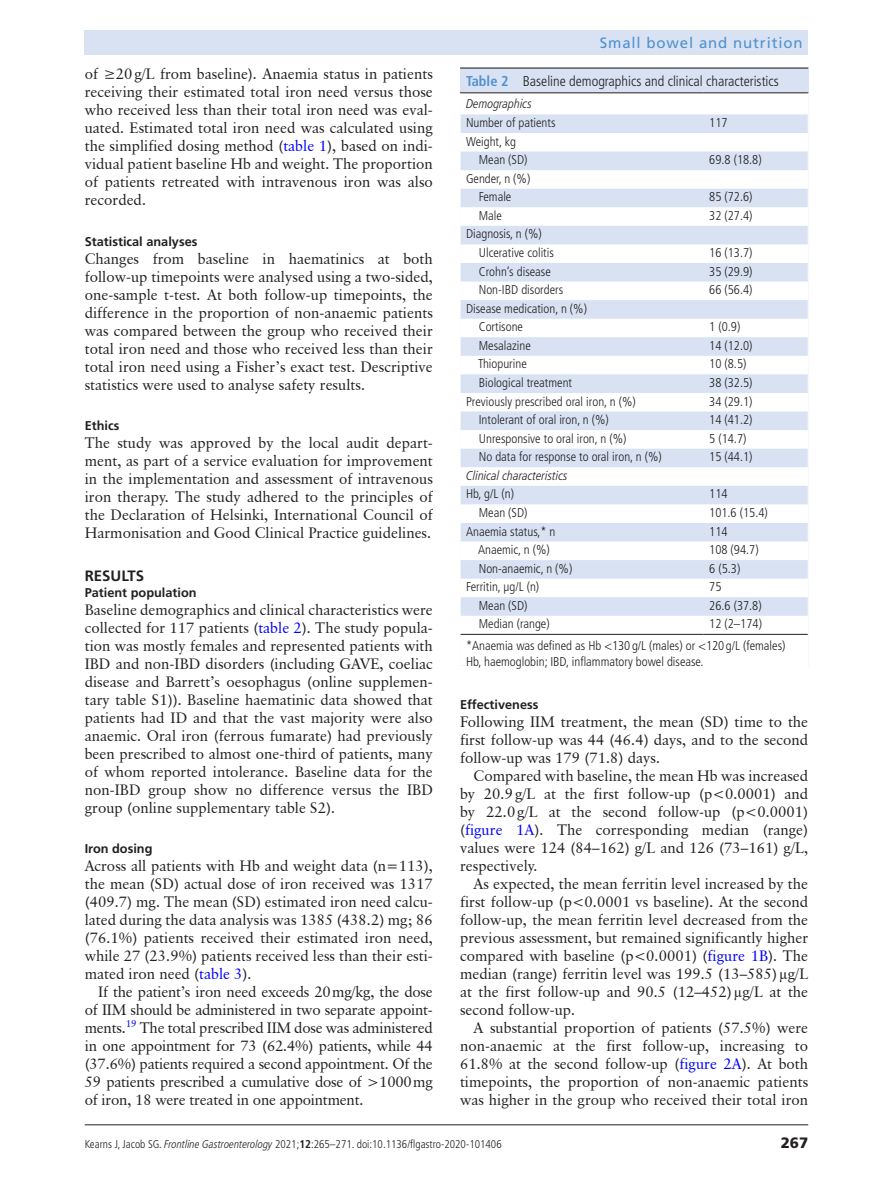
<style>
.page{position:relative;width:893px;height:1191px;background:#fff}
.page>*{position:absolute;margin:0;border:0;box-sizing:border-box;transform-origin:0 0}
.t1{font:15px/18px "Classical Garamond BT";color:#231f20;text-align:justify}
.t2{font:15px "Frutiger LT Std";letter-spacing:.055em;color:#5091cd}
.t3{font:700 15px "Frutiger LT Std";color:#231f20}
.t4{font:900 15px "Frutiger LT Std";color:#231f20}
.t5{font:300 condensed 14.25px "Frutiger LT Pro";color:#231f20}
.t6{font:300 condensed 12.75px/18.6px "Frutiger LT Pro";color:#231f20}
.t7{font:700 12.75px "Frutiger LT Std";color:#231f20}
.t8{font:italic 300 condensed 12.75px "Frutiger LT Pro";color:#231f20}
.t9{font:300 condensed 11.25px "Frutiger LT Pro";color:#231f20}
.s1{color:#00f}
.s2{font-weight:700;color:#5091cd}
.s3{font-family:"Times New Roman"}
.s4{font-style:italic}
.s5{font-weight:700}
</style>
<div class="page">
<hr style="left:85px;top:1124px;width:723px;height:1px;background:#231f20">
<div style="left:85px;top:30px;width:723px;height:24px;background:#d8e2f3"></div>
<div style="left:460px;top:68px;width:348px;height:597px;background:#d8e2f3"></div>
<hr style="left:460px;top:68px;width:348px;height:1px;background:#231f20">
<svg style="left:461px;top:93px;width:347px;height:572px;fill:#fff"></svg>
<hr style="left:460px;top:92px;width:243px;height:1px;background:#231f20">
<hr style="left:703px;top:92px;width:105px;height:1px;background:#231f20">
<hr style="left:460px;top:634px;width:243px;height:1px;background:#231f20">
<hr style="left:703px;top:634px;width:105px;height:1px;background:#231f20">
<svg style="left:460px;top:93px;width:1px;height:541px"></svg>
<hr style="left:460px;top:634px;width:1px;height:31px;background:#fff">
<svg style="left:808px;top:93px;width:1px;height:523px"></svg>
<hr style="left:466px;top:649px;width:342px;height:1px;background:#fff">
<p class="t1" style="left:85px;top:64px;width:350px">of ≥20g/L from baseline). Anaemia status in patients receiving their estimated total iron need versus those who received less than their total iron need was eval&shy;uated. Estimated total iron need was calculated using the simplified dosing method (<span class="s1">table 1</span>), based on indi&shy;vidual patient baseline Hb and weight. The proportion of patients retreated with intravenous iron was also recorded.</p>
<p class="t7" style="left:85px;top:233px;width:114px">Statistical analyses</p>
<p class="t1" style="left:85px;top:249px;width:350px">Changes from baseline in haematinics at both follow-up timepoints were analysed using a two-sided, one-sample t-test. At both follow-up timepoints, the difference in the proportion of non-anaemic patients was compared between the group who received their total iron need and those who received less than their total iron need using a Fisher’s exact test. Descriptive statistics were used to analyse safety results.</p>
<p class="t7" style="left:85px;top:418px;width:36px">Ethics</p>
<p class="t1" style="left:85px;top:433px;width:350px">The study was approved by the local audit depart&shy;ment, as part of a service evaluation for improvement in the implementation and assessment of intravenous iron therapy. The study adhered to the principles of the Declaration of Helsinki, International Council of Harmonisation and Good Clinical Practice guidelines.</p>
<p class="t3" style="left:85px;top:567px;width:61px">Results</p>
<p class="t7" style="left:85px;top:585px;width:113px">Patient population</p>
<p class="t1" style="left:85px;top:600px;width:350px">Baseline demographics and clinical characteristics were collected for 117 patients (<span class="s1">table 2</span>). The study popula&shy;tion was mostly females and represented patients with IBD and non-IBD disorders (including GAVE, coeliac disease and Barrett’s oesophagus (online supplemen&shy;tary table S1)). Baseline haematinic data showed that patients had ID and that the vast majority were also anaemic. Oral iron (ferrous fumarate) had previously been prescribed to almost one-third of patients, many of whom reported intolerance. Baseline data for the non-IBD group show no difference versus the IBD group (online supplementary table S2).</p>
<p class="t7" style="left:85px;top:841px;width:69px">Iron dosing</p>
<p class="t1" style="left:85px;top:856px;width:350px">Across all patients with Hb and weight data (n=113), the mean (SD) actual dose of iron received was 1317 (409.7) mg. The mean (SD) estimated iron need calcu&shy;lated during the data analysis was 1385 (438.2) mg; 86 (76.1%) patients received their estimated iron need, while 27 (23.9%) patients received less than their esti&shy;mated iron need (<span class="s1">table 3</span>).</p>
<p class="t1" style="left:85px;top:982px;width:350px;text-indent:14px">If the patient’s iron need exceeds 20mg/kg, the dose of IIM should be administered in two separate appoint&shy;ments.<sup>19</sup> The total prescribed IIM dose was administered in one appointment for 73 (62.4%) patients, while 44 (37.6%) patients required a second appointment. Of the 59 patients prescribed a cumulative dose of &gt;1000mg of iron, 18 were treated in one appointment.</p>
<p class="t2" style="left:600px;top:34px;width:204px">Small bowel and nutrition</p>
<p class="t5" style="left:466px;top:73px;width:314px"><span class="s2">Table 2</span> Baseline demographics and clinical characteristics</p>
<p class="t8" style="left:466px;top:97px;width:67px">Demographics</p>
<p class="t6" style="left:466px;top:113px;width:91px">Number of patients</p>
<p class="t6" style="left:709px;top:113px;width:20px">117</p>
<p class="t6" style="left:479px;top:132px;width:50px;text-indent:-13px">Weight, kg<br>Mean (SD)</p>
<p class="t6" style="left:709px;top:151px;width:54px">69.8 (18.8)</p>
<p class="t6" style="left:466px;top:169px;width:66px;text-align:center">Gender, n (%)<br>Female</p>
<p class="t6" style="left:709px;top:188px;width:45px">85 (72.6)</p>
<p class="t6" style="left:479px;top:206px;width:25px">Male</p>
<p class="t6" style="left:709px;top:206px;width:45px">32 (27.4)</p>
<p class="t6" style="left:479px;top:225px;width:77px;text-indent:-13px">Diagnosis, n (%)<br>Ulcerative colitis</p>
<p class="t6" style="left:709px;top:243px;width:45px">16 (13.7)</p>
<p class="t6" style="left:479px;top:262px;width:74px">Crohn’s disease</p>
<p class="t6" style="left:709px;top:262px;width:45px">35 (29.9)</p>
<p class="t6" style="left:479px;top:280px;width:86px">Non-IBD disorders</p>
<p class="t6" style="left:709px;top:280px;width:45px">66 (56.4)</p>
<p class="t6" style="left:479px;top:299px;width:110px;text-indent:-13px">Disease medication, n (%)<br>Cortisone</p>
<p class="t6" style="left:709px;top:318px;width:33px">1 (0.9)</p>
<p class="t6" style="left:479px;top:336px;width:53px">Mesalazine</p>
<p class="t6" style="left:709px;top:336px;width:45px">14 (12.0)</p>
<p class="t6" style="left:478px;top:355px;width:50px">Thiopurine</p>
<p class="t6" style="left:709px;top:355px;width:39px">10 (8.5)</p>
<p class="t6" style="left:479px;top:373px;width:95px">Biological treatment</p>
<p class="t6" style="left:709px;top:373px;width:45px">38 (32.5)</p>
<p class="t6" style="left:466px;top:392px;width:171px">Previously prescribed oral iron, n (%)</p>
<p class="t6" style="left:709px;top:392px;width:45px">34 (29.1)</p>
<p class="t6" style="left:479px;top:410px;width:132px">Intolerant of oral iron, n (%)</p>
<p class="t6" style="left:709px;top:410px;width:45px">14 (41.2)</p>
<p class="t6" style="left:479px;top:429px;width:149px">Unresponsive to oral iron, n (%)</p>
<p class="t6" style="left:709px;top:429px;width:39px">5 (14.7)</p>
<p class="t6" style="left:479px;top:448px;width:185px">No data for response to oral iron, n (%)</p>
<p class="t6" style="left:709px;top:448px;width:45px">15 (44.1)</p>
<p class="t8" style="left:466px;top:468px;width:103px">Clinical characteristics</p>
<p class="t6" style="left:466px;top:485px;width:49px">Hb, g/L (n)</p>
<p class="t6" style="left:709px;top:485px;width:20px">114</p>
<p class="t6" style="left:479px;top:503px;width:50px">Mean (SD)</p>
<p class="t6" style="left:709px;top:503px;width:60px">101.6 (15.4)</p>
<p class="t6" style="left:466px;top:522px;width:91px">Anaemia status,* n</p>
<p class="t6" style="left:709px;top:522px;width:20px">114</p>
<p class="t6" style="left:478px;top:540px;width:73px">Anaemic, n (%)</p>
<p class="t6" style="left:709px;top:540px;width:51px">108 (94.7)</p>
<p class="t6" style="left:479px;top:559px;width:95px">Non-anaemic, n (%)</p>
<p class="t6" style="left:709px;top:559px;width:33px">6 (5.3)</p>
<p class="t6" style="left:466px;top:577px;width:75px">Ferritin, μg/L (n)</p>
<p class="t6" style="left:709px;top:577px;width:14px">75</p>
<p class="t6" style="left:479px;top:596px;width:50px">Mean (SD)</p>
<p class="t6" style="left:709px;top:596px;width:54px">26.6 (37.8)</p>
<p class="t6" style="left:479px;top:615px;width:72px">Median (range)</p>
<p class="t6" style="left:466px;top:613px;width:321px;line-height:21.5px;text-indent:243px">12 (2–174) *Anaemia was defined as Hb &lt;130 g/L (males) or &lt;120 g/L (females)</p>
<p class="t6" style="left:466px;top:652px;width:239px">Hb, haemoglobin; IBD, inflammatory bowel disease.</p>
<p class="t7" style="left:460px;top:697px;width:80px">Effectiveness</p>
<p class="t1" style="left:460px;top:713px;width:350px">Following IIM treatment, the mean (SD) time to the first follow-up was 44 (46.4) days, and to the second follow-up was 179 (71.8) days.</p>
<p class="t1" style="left:460px;top:767px;width:350px;text-indent:14px">Compared with baseline, the mean Hb was increased by 20.9g/L at the first follow-up (p&lt;0.0001) and by 22.0g/L at the second follow-up (p&lt;0.0001) (<span class="s1">figure 1A</span>). The corresponding median (range) values were 124 (84–162) g/L and 126 (73–161) g/L, respectively.</p>
<p class="t1" style="left:460px;top:875px;width:350px;text-indent:14px">As expected, the mean ferritin level increased by the first follow-up (p&lt;0.0001 vs baseline). At the second follow-up, the mean ferritin level decreased from the previous assessment, but remained significantly higher compared with baseline (p&lt;0.0001) (<span class="s1">figure 1B</span>). The median (range) ferritin level was 199.5 (13–585)<span class="s3">µ</span>g/L at the first follow-up and 90.5 (12–452)<span class="s3">µ</span>g/L at the second follow-up.</p>
<p class="t1" style="left:460px;top:1019px;width:350px;text-indent:14px">A substantial proportion of patients (57.5%) were non-anaemic at the first follow-up, increasing to 61.8% at the second follow-up (<span class="s1">figure 2A</span>). At both timepoints, the proportion of non-anaemic patients was higher in the group who received their total iron</p>
<p class="t9" style="left:85px;top:1137px;width:418px">Kearns J, Jacob SG. <span class="s4">Frontline Gastroenterology</span> 2021;<span class="s5">12</span>:265–271. doi:10.1136/flgastro-2020-101406</p>
<p class="t4" style="left:781px;top:1133px;width:29px">267</p>
</div>
